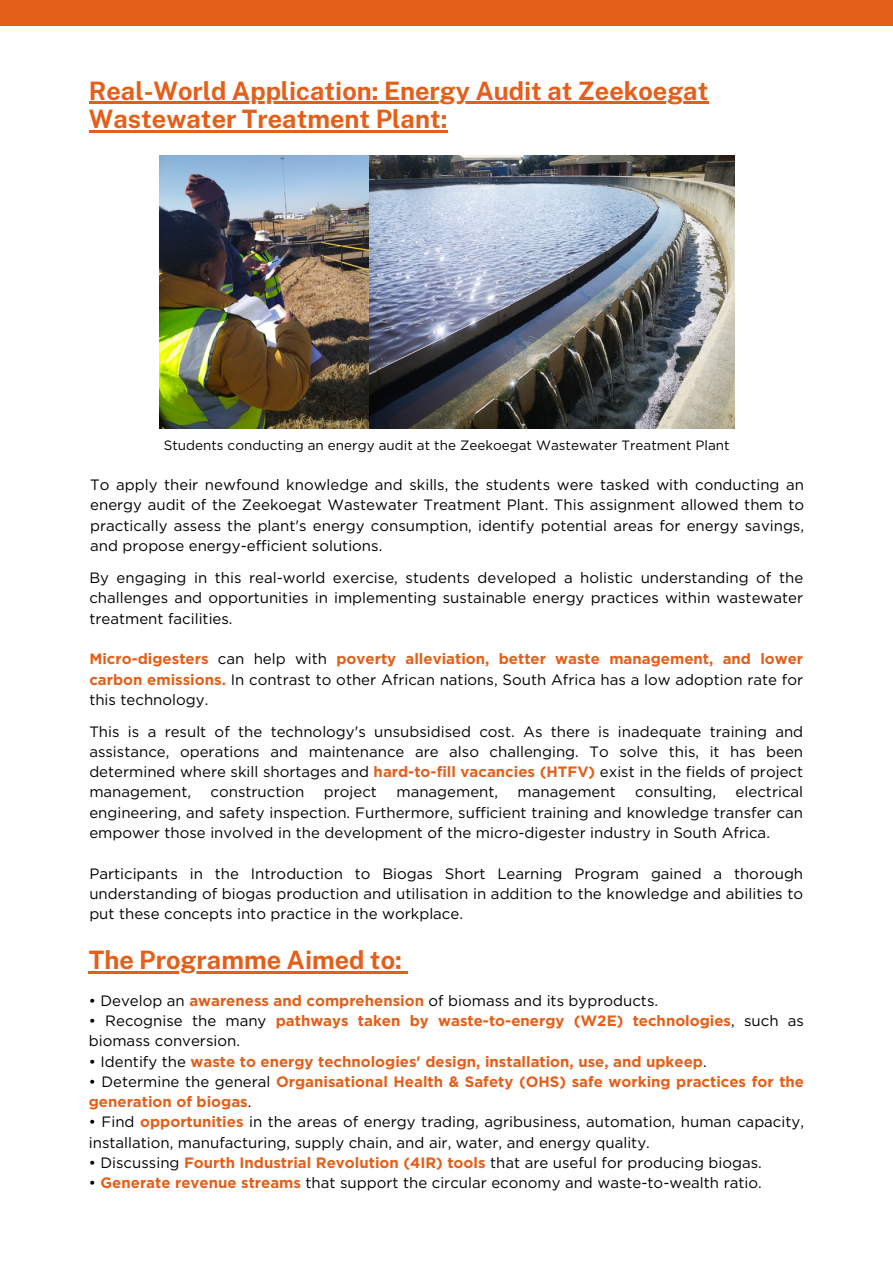
<style>
.page{position:relative;width:893px;height:1264px;background:#fff}
.page>*{position:absolute;margin:0;border:0;box-sizing:border-box;transform-origin:0 0}
.t1{font:700 25.35px/28.2px "Public Sans";color:#e45f19}
.t2{font:15px/20.2px "Gotham";color:#000;text-align:justify}
.t3{font:700 15px/20.2px "Gotham";color:#e45f19}
.t4{font:13.5px "Gotham";color:#000}
.s1{font-weight:700;color:#e45f19}
.s2{font-weight:400;color:#000}
</style>
<div class="page">
<hr style="left:89px;top:102px;width:619px;height:2px;background:#e45f19">
<hr style="left:89px;top:130px;width:358px;height:2px;background:#e45f19">
<div style="left:0;top:0;width:892px;height:26px;background:#e45f19"></div>
<hr style="left:89px;top:971px;width:313px;height:2px;background:#e45f19">
<img style="left:159px;top:155px;width:575px;height:274px">
<h1 class="t1" style="left:89px;top:76px;width:621px">Real-World Application: Energy Audit at Zeekoegat<br>Wastewater Treatment Plant:</h1>
<p class="t4" style="left:164px;top:437px;width:567px">Students conducting an energy audit at the Zeekoegat Wastewater Treatment Plant</p>
<p class="t2" style="left:90px;top:474px;width:715px">To apply their newfound knowledge and skills, the students were tasked with conducting an energy audit of the Zeekoegat Wastewater Treatment Plant. This assignment allowed them to practically assess the plant's energy consumption, identify potential areas for energy savings, and propose energy-efficient solutions.</p>
<p class="t2" style="left:89px;top:567px;width:715px">By engaging in this real-world exercise, students developed a holistic understanding of the challenges and opportunities in implementing sustainable energy practices within wastewater treatment facilities.</p>
<p class="t2" style="left:89px;top:648px;width:715px"><span class="s1">Micro-digesters</span> can help with <span class="s1">poverty alleviation, better waste management, and lower carbon emissions.</span> In contrast to other African nations, South Africa has a low adoption rate for this technology.</p>
<p class="t2" style="left:89px;top:721px;width:715px">This is a result of the technology's unsubsidised cost. As there is inadequate training and assistance, operations and maintenance are also challenging. To solve this, it has been determined where skill shortages and <span class="s1">hard-to-fill vacancies (HTFV)</span> exist in the fields of project management,</p>
<p class="t2" style="left:89px;top:782px;width:715px;text-indent:646px">electrical engineering, and safety inspection. Furthermore, sufficient training and knowledge transfer can empower those involved in the development of the micro-digester industry in South Africa.</p>
<p class="t2" style="left:89px;top:863px;width:715px">Participants in the Introduction to Biogas Short Learning Program gained a thorough understanding of biogas production and utilisation in addition to the knowledge and abilities to put these concepts into practice in the workplace.</p>
<p class="t2" style="left:210px;top:782px;width:95px">construction</p>
<p class="t2" style="left:324px;top:782px;width:55px">project</p>
<p class="t2" style="left:396px;top:782px;width:103px">management,</p>
<p class="t2" style="left:517px;top:782px;width:100px">management</p>
<p class="t2" style="left:635px;top:782px;width:82px">consulting,</p>
<p class="t1" style="left:89px;top:945px;width:314px">The Programme Aimed to:</p>
<p class="t2" style="left:89px;top:990px;width:570px">• Develop an <span class="s1">awareness and comprehension</span> of biomass and its byproducts.</p>
<p class="t3" style="left:89px;top:1010px;width:716px"><span class="s2">• Recognise the many</span> pathways taken by waste-to-energy (W2E) technologies<span class="s2">, such as biomass conversion.</span></p>
<p class="t3" style="left:89px;top:1050px;width:619px"><span class="s2">• Identify the</span> waste to energy technologies' design, installation, use, and upkeep<span class="s2">.</span></p>
<h1 class="t3" style="left:89px;top:1071px;width:716px"><span class="s2">• Determine the general</span> Organisational Health &amp; Safety (OHS) safe working practices for the generation of biogas<span class="s2">.</span></h1>
<p class="t2" style="left:89px;top:1111px;width:716px">• Find <span class="s1">opportunities</span> in the areas of energy trading, agribusiness, automation, human capacity, installation, manufacturing, supply chain, and air, water, and energy quality.</p>
<p class="t2" style="left:89px;top:1152px;width:674px">• Discussing <span class="s1">Fourth Industrial Revolution (4IR) tools</span> that are useful for producing biogas.</p>
<p class="t2" style="left:89px;top:1172px;width:674px">• <span class="s1">Generate revenue streams</span> that support the circular economy and waste-to-wealth ratio.</p>
</div>
